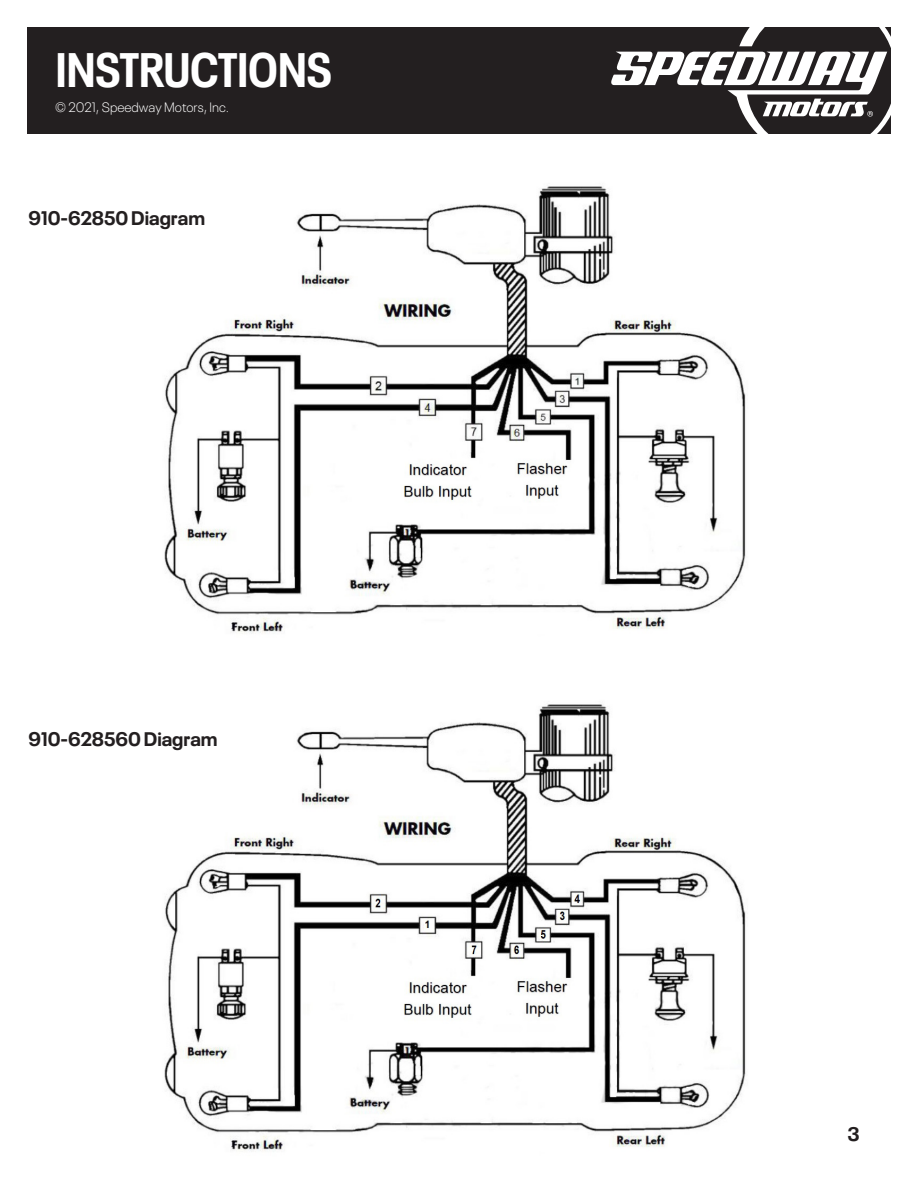
<style>
.page{position:relative;width:918px;height:1188px;background:#fff}
.page>*{position:absolute;margin:0;border:0;box-sizing:border-box;transform-origin:0 0}
.t1{font:700 condensed 48px "Neue Plak";color:#fff}
._255_BODY_TEXT{font:700 19.5px "Neue Plak";color:#231f20}
.t2{font:300 13.5px "Neue Plak";color:#fff}
</style>
<div class="page">
<div style="left:27px;top:27px;width:864px;height:107px;background:#231f20"></div>
<svg style="left:611px;top:27px;width:280px;height:107px"></svg>
<img style="left:164px;top:186px;width:582px;height:448px">
<img style="left:164px;top:704px;width:582px;height:447px">
<h1 class="t1" style="left:56px;top:34px;width:277px">INSTRUCTIONS</h1>
<p class="t2" style="left:55px;top:97px;width:176px">© 2021, Speedway Motors, Inc.</p>
<p class="_255_BODY_TEXT" style="left:29px;top:203px;width:178px">910-62850 Diagram</p>
<p class="_255_BODY_TEXT" style="left:29px;top:723px;width:191px">910-628560 Diagram</p>
<p class="_255_BODY_TEXT" style="left:848px;top:1118px;width:13px">3</p>
</div>
